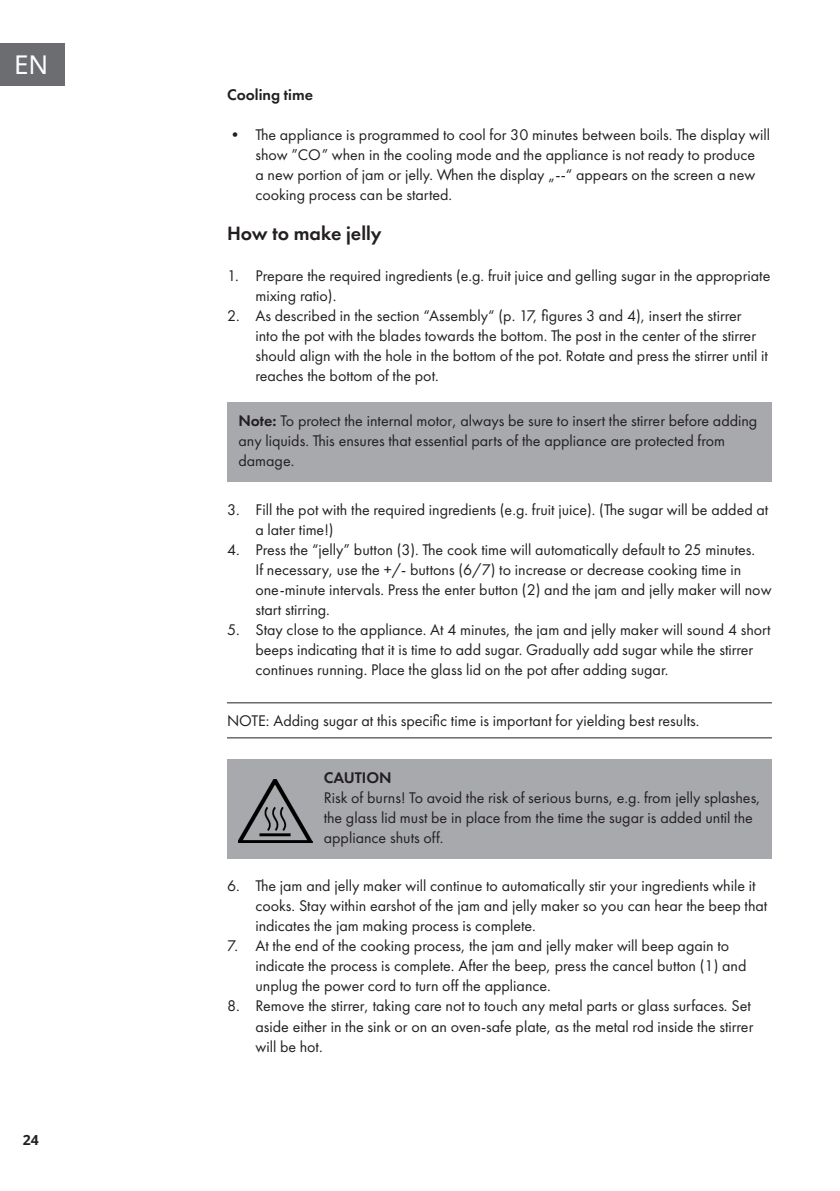
<style>
.page{position:relative;width:840px;height:1191px;background:#fff}
.page>*{position:absolute;margin:0;border:0;box-sizing:border-box;transform-origin:0 0}
.t1{font:26px "Noto Sans";color:#fff}
.t2{font:600 20px "Futura PTW08";color:#231f20}
.t3{font:16px/20px "Futura PTW08";color:#231f20}
.t4{font:600 16px "Futura PTW08";color:#231f20}
.t5{font:700 14px "Noto Sans";color:#231f20}
.s1{font-weight:600}
</style>
<div class="page">
<div style="left:0;top:43px;width:65px;height:42px;background:#6c6d70"></div>
<div style="left:227px;top:402px;width:544px;height:79px;background:#a8a9ad"></div>
<hr style="left:227px;top:702px;width:544px;height:1px;background:#231f20">
<hr style="left:227px;top:737px;width:544px;height:1px;background:#231f20">
<div style="left:227px;top:759px;width:544px;height:99px;background:#a8a9ad"></div>
<img style="left:238px;top:779px;width:74px;height:63px">
<h1 class="t1" style="left:14px;top:46px;width:36px">EN</h1>
<p class="t5" style="left:23px;top:1130px;width:18px">24</p>
<p class="t4" style="left:227px;top:85px;width:87px">Cooling time</p>
<p class="t3" style="left:255px;top:125px;width:516px;text-indent:-28px">• The appliance is programmed to cool for 30 minutes between boils. The display will show ”CO” when in the cooling mode and the appliance is not ready to produce<br>a new portion of jam or jelly. When the display „--“ appears on the screen a new cooking process can be started.</p>
<p class="t2" style="left:227px;top:221px;width:156px">How to make jelly</p>
<p class="t3" style="left:255px;top:265px;width:516px;text-indent:-28px">1. Prepare the required ingredients (e.g. fruit juice and gelling sugar in the appropriate mixing ratio).</p>
<p class="t3" style="left:255px;top:305px;width:513px;text-indent:-28px">2. As described in the section “Assembly“ (p. 17, figures 3 and 4), insert the stirrer into the pot with the blades towards the bottom. The post in the center of the stirrer should align with the hole in the bottom of the pot. Rotate and press the stirrer until it reaches the bottom of the pot.</p>
<p class="t3" style="left:238px;top:411px;width:520px"><span class="s1">Note:</span> To protect the internal motor, always be sure to insert the stirrer before adding any liquids. This ensures that essential parts of the appliance are protected from damage.</p>
<p class="t3" style="left:255px;top:499px;width:514px;text-indent:-28px">3. Fill the pot with the required ingredients (e.g. fruit juice). (The sugar will be added at a later time!)</p>
<p class="t3" style="left:255px;top:539px;width:517px;text-indent:-28px">4. Press the “jelly” button (3). The cook time will automatically default to 25 minutes.<br>If necessary, use the +/- buttons (6/7) to increase or decrease cooking time in one-minute intervals. Press the enter button (2) and the jam and jelly maker will now start stirring.</p>
<p class="t3" style="left:255px;top:619px;width:516px;text-indent:-28px">5. Stay close to the appliance. At 4 minutes, the jam and jelly maker will sound 4 short beeps indicating that it is time to add sugar. Gradually add sugar while the stirrer continues running. Place the glass lid on the pot after adding sugar.</p>
<p class="t3" style="left:227px;top:710px;width:473px">NOTE: Adding sugar at this specific time is important for yielding best results.</p>
<p class="t4" style="left:323px;top:767px;width:69px">CAUTION</p>
<p class="t3" style="left:323px;top:787px;width:438px">Risk of burns! To avoid the risk of serious burns, e.g. from jelly splashes, the glass lid must be in place from the time the sugar is added until the appliance shuts off.</p>
<p class="t3" style="left:255px;top:876px;width:513px;text-indent:-28px">6. The jam and jelly maker will continue to automatically stir your ingredients while it cooks. Stay within earshot of the jam and jelly maker so you can hear the beep that indicates the jam making process is complete.</p>
<p class="t3" style="left:255px;top:936px;width:492px;text-indent:-28px">7. At the end of the cooking process, the jam and jelly maker will beep again to indicate the process is complete. After the beep, press the cancel button (1) and unplug the power cord to turn off the appliance.</p>
<p class="t3" style="left:255px;top:996px;width:499px;text-indent:-28px">8. Remove the stirrer, taking care not to touch any metal parts or glass surfaces. Set aside either in the sink or on an oven-safe plate, as the metal rod inside the stirrer will be hot.</p>
</div>
